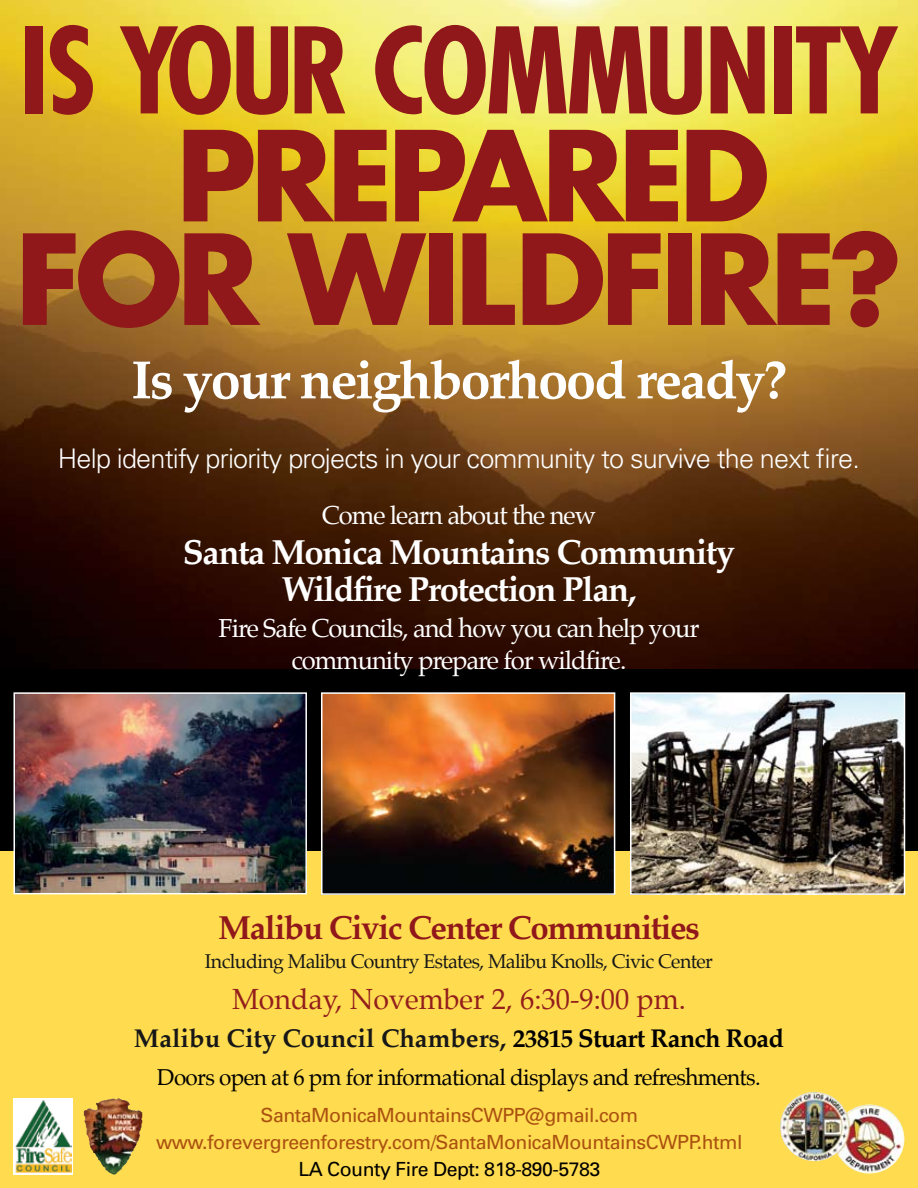
<style>
.page{position:relative;width:918px;height:1188px;background:#fff}
.page>*{position:absolute;margin:0;border:0;box-sizing:border-box;transform-origin:0 0}
.t1{font:700 121.5px/103.5px "Futura";letter-spacing:-.05em;color:#90171a;text-align:center}
.t2{font:700 condensed 115.5px "Futura";letter-spacing:-.025em;color:#90171a}
.t3{font:700 54px "Palatino";letter-spacing:-.04em;color:#fff}
.t4{font:700 34.5px/37.5px "Palatino";letter-spacing:-.04em;color:#fff;text-align:center}
.t5{font:700 33px "Palatino";letter-spacing:-.04em;color:#90171a}
.t6{font:28.5px "Palatino";color:#931e1c}
.t7{font:300 27px "Univers";letter-spacing:-.03em;color:#fff}
.t8{font:25.5px/31.5px "Palatino";letter-spacing:-.04em;color:#fff;text-align:center}
.t9{font:700 25.5px "Palatino";color:#171717}
.t10{font:22.5px "Palatino";letter-spacing:-.03em;color:#000}
.t11{font:19.5px/27px "Univers";letter-spacing:-.025em;color:#ab5110;text-align:center}
.t12{font:19.5px "Palatino";letter-spacing:-.03em;color:#171717}
.t13{font:19.5px "Univers";letter-spacing:-.025em;color:#000}
.s1{color:#000}
</style>
<div class="page">
<div style="left:0;top:832px;width:918px;height:356px;background:#ffdc4f"></div>
<img style="left:0;top:0;width:918px;height:669px">
<div style="left:0;top:669px;width:918px;height:181px;background:#000"></div>
<img style="left:324px;top:695px;width:288px;height:197px">
<div style="left:321px;top:692px;width:294px;height:203px;border:2px solid #fff"></div>
<img style="left:633px;top:695px;width:269px;height:197px">
<div style="left:630px;top:692px;width:275px;height:203px;border:2px solid #fff"></div>
<img style="left:17px;top:695px;width:287px;height:196px">
<div style="left:14px;top:692px;width:293px;height:202px;border:2px solid #fff"></div>
<img style="left:84px;top:1099px;width:34px;height:36px">
<svg style="left:13px;top:1098px;width:60px;height:76px"></svg>
<img style="left:14px;top:1100px;width:57px;height:73px">
<img style="left:792px;top:1092px;width:20px;height:8px">
<h2 class="t2" style="left:19px;top:-4px;width:881px">IS YOUR COMMUNITY</h2>
<h1 class="t1" style="left:15px;top:121px;width:889px">PREPARED<br>FOR WILDFIRE?</h1>
<h3 class="t3" style="left:131px;top:334px;width:658px">Is your neighborhood ready?</h3>
<h3 class="t7" style="left:58px;top:443px;width:804px">Help identify priority projects in your community to survive the next fire.</h3>
<h3 class="t8" style="left:322px;top:500px;width:276px">Come learn about the new</h3>
<h3 class="t4" style="left:183px;top:532px;width:554px">Santa Monica Mountains Community<br>Wildfire Protection Plan,</h3>
<h3 class="t8" style="left:219px;top:613px;width:482px">Fire Safe Councils, and how you can help your community prepare for wildfire.</h3>
<h3 class="t5" style="left:218px;top:900px;width:483px">Malibu Civic Center Communities</h3>
<p class="t12" style="left:205px;top:945px;width:510px">Including Malibu Country Estates, Malibu Knolls, Civic Center</p>
<h3 class="t6" style="left:232px;top:975px;width:455px">Monday, November 2, 6:30-9:00 pm.</h3>
<h3 class="t9" style="left:134px;top:1017px;width:652px">Malibu City Council Chambers, <span class="s1">23815 Stuart Ranch Road</span></h3>
<p class="t10" style="left:157px;top:1059px;width:605px">Doors open at 6 pm for informational displays and refreshments.</p>
<p class="t11" style="left:156px;top:1102px;width:588px">SantaMonicaMountainsCWPP@gmail.com www.forevergreenforestry.com/SantaMonicaMountainsCWPP.html</p>
<p class="t13" style="left:298px;top:1158px;width:303px">LA County Fire Dept: 818-890-5783</p>
</div>
